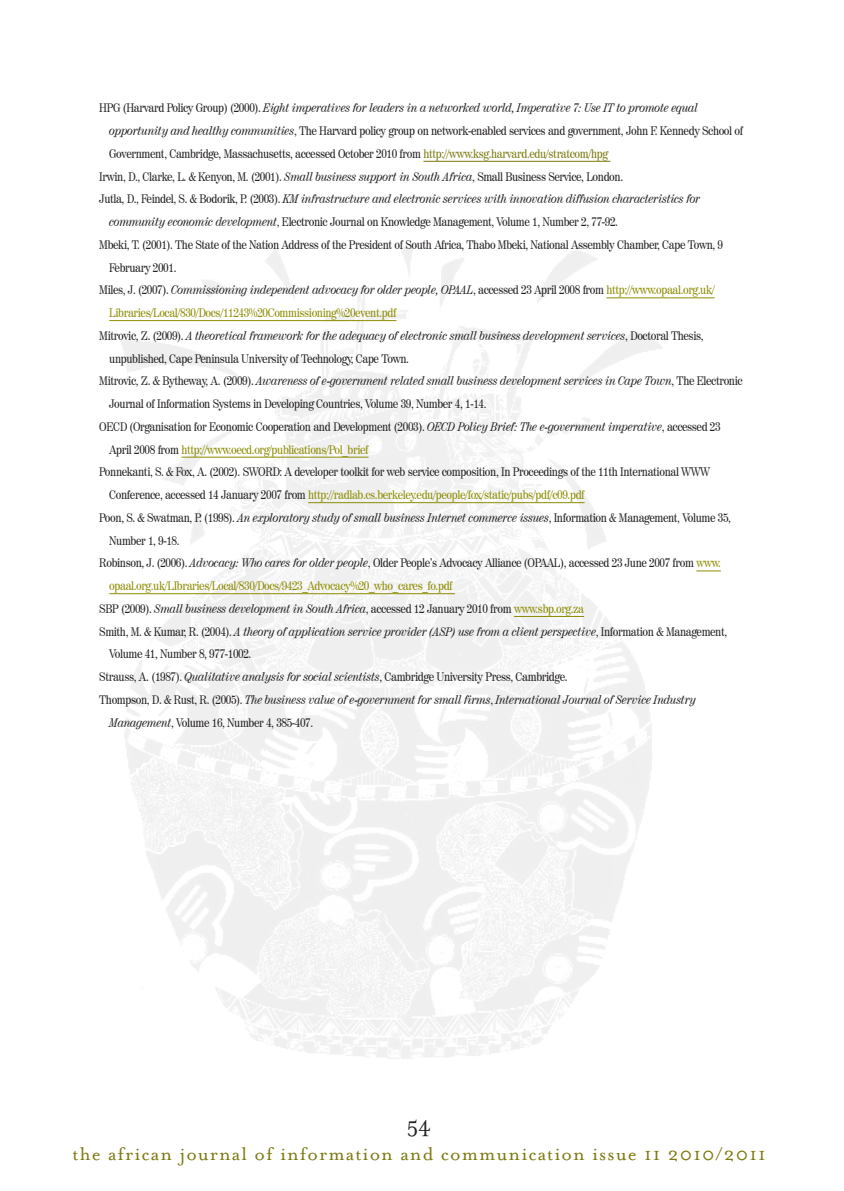
<style>
.page{position:relative;width:844px;height:1191px;background:#fff}
.page>*{position:absolute;margin:0;border:0;box-sizing:border-box;transform-origin:0 0}
.t1{font:24.5px "Mrs Eaves Roman";color:#231f20}
.t2{font:21px "Mrs Eaves Roman";letter-spacing:.05em;color:#7c790e}
.End_Note_without_lin{font:12.25px/22.8px "Century 725 BT";letter-spacing:-.035em;color:#231f20;scale:.9 1}
.End_Note_without_lin-2{font:italic 12.25px/22.8px "Century 725 BT";letter-spacing:-.035em;color:#231f20;scale:.9 1}
.End_Note_without_lin-3{font:12.25px/22.8px "Century 725 BT";letter-spacing:-.035em;color:#8d8b02;scale:.9 1}
.s1{font-style:italic}
.s2{color:#7c790e}
.s3{font-style:normal}
.s4{color:#231f20}
.s5{font-style:italic;color:#231f20}
.s6{color:#8d8b02}
.s7{font-style:normal;color:#8d8b02}
</style>
<div class="page">
<hr style="left:423px;top:161px;width:187px;height:1px;background:#7c790e">
<hr style="left:606px;top:297px;width:108px;height:1px;background:#8d8b02">
<hr style="left:109px;top:320px;width:287px;height:1px;background:#8d8b02">
<hr style="left:181px;top:457px;width:187px;height:1px;background:#8d8b02">
<hr style="left:308px;top:502px;width:276px;height:1px;background:#8d8b02">
<svg style="left:696px;top:570px;width:24px;height:1px"></svg>
<hr style="left:109px;top:593px;width:346px;height:1px;background:#8d8b02">
<hr style="left:514px;top:616px;width:70px;height:1px;background:#8d8b02">
<p class="End_Note_without_lin" style="left:109px;top:96px;width:705px;text-indent:-10px">HPG (Harvard Policy Group) (2000). <span class="s1">Eight imperatives for leaders in a networked world, Imperative 7: Use IT to promote equal opportunity and healthy communities</span>, The Harvard policy group on network-enabled services and government, John F. Kennedy School of<br>Government, Cambridge, Massachusetts, accessed October 2010 from <span class="s2">http://www.ksg.harvard.edu/stratcom/hpg</span></p>
<p class="End_Note_without_lin" style="left:99px;top:165px;width:583px">Irwin, D., Clarke, L. &amp; Kenyon, M. (2001). <span class="s1">Small business support in South Africa</span>, Small Business Service, London.</p>
<p class="End_Note_without_lin-2" style="left:109px;top:187px;width:658px;text-indent:-10px"><span class="s3">Jutla, D., Feindel, S. &amp; Bodorik, P. (2003).</span> KM infrastructure and electronic services with innovation diffusion characteristics for community economic development<span class="s3">, Electronic Journal on Knowledge Management, Volume 1, Number 2, 77-92.</span></p>
<p class="End_Note_without_lin" style="left:109px;top:233px;width:683px;text-indent:-10px">Mbeki, T. (2001). The State of the Nation Address of the President of South Africa, Thabo Mbeki, National Assembly Chamber, Cape Town, 9<br>February 2001.</p>
<p class="End_Note_without_lin-3" style="left:109px;top:278px;width:674px;text-indent:-10px"><span class="s4">Miles, J. (2007).</span> <span class="s5">Commissioning independent advocacy for older people, OPAAL</span><span class="s4">, accessed 23 April 2008 from</span> http://www.opaal.org.uk/<br>Libraries/Local/830/Docs/11243%20Commissioning%20event.pdf</p>
<p class="End_Note_without_lin" style="left:109px;top:324px;width:661px;text-indent:-10px">Mitrovic, Z. (2009). <span class="s1">A theoretical framework for the adequacy of electronic small business development services</span>, Doctoral Thesis, unpublished, Cape Peninsula University of Technology, Cape Town.</p>
<p class="End_Note_without_lin" style="left:109px;top:369px;width:705px;text-indent:-10px">Mitrovic, Z. &amp; Bytheway, A. (2009). <span class="s1">Awareness of e-government related small business development services in Cape Town</span>, The Electronic<br>Journal of Information Systems in Developing Countries, Volume 39, Number 4, 1-14.</p>
<p class="End_Note_without_lin" style="left:109px;top:415px;width:680px;text-indent:-10px">OECD (Organisation for Economic Cooperation and Development (2003). <span class="s1">OECD Policy Brief: The e-government imperative</span>, accessed 23<br>April 2008 from <span class="s6">http://www.oecd.org/publications/Pol_brief</span></p>
<p class="End_Note_without_lin" style="left:109px;top:460px;width:669px;text-indent:-10px">Ponnekanti, S. &amp; Fox, A. (2002). SWORD: A developer toolkit for web service composition, In Proceedings of the 11th International WWW<br>Conference, accessed 14 January 2007 from <span class="s6">http://radlab.cs.berkeley.edu/people/fox/static/pubs/pdf/c09.pdf</span></p>
<p class="End_Note_without_lin" style="left:109px;top:506px;width:692px;text-indent:-10px">Poon, S. &amp; Swatman, P. (1998). <span class="s1">An exploratory study of small business Internet commerce issues</span>, Information &amp; Management, Volume 35,<br>Number 1, 9-18.</p>
<p class="End_Note_without_lin" style="left:109px;top:551px;width:680px;text-indent:-10px">Robinson, J. (2006). <span class="s1">Advocacy: Who cares for older people</span>, Older People’s Advocacy Alliance (OPAAL), accessed 23 June 2007 from <span class="s6">www. opaal.org.uk/LIbraries/Local/830/Docs/9423_Advocacy%20_who_cares_fo.pdf</span></p>
<p class="End_Note_without_lin-2" style="left:99px;top:597px;width:540px"><span class="s3">SBP (2009).</span> Small business development in South Africa<span class="s3">, accessed 12 January 2010 from</span> <span class="s7">www.sbp.org.za</span></p>
<p class="End_Note_without_lin" style="left:109px;top:620px;width:688px;text-indent:-10px">Smith, M. &amp; Kumar, R. (2004). <span class="s1">A theory of application service provider (ASP) use from a client perspective</span>, Information &amp; Management,<br>Volume 41, Number 8, 977-1002.</p>
<p class="End_Note_without_lin" style="left:99px;top:665px;width:521px">Strauss, A. (1987). <span class="s1">Qualitative analysis for social scientists</span>, Cambridge University Press, Cambridge.</p>
<p class="End_Note_without_lin-2" style="left:109px;top:688px;width:653px;text-indent:-10px"><span class="s3">Thompson, D. &amp; Rust, R. (2005).</span> The business value of e-government for small firms<span class="s3">,</span> International Journal of Service Industry<br>Management<span class="s3">, Volume 16, Number 4, 385-407.</span></p>
<h1 class="t1" style="left:406px;top:1111px;width:26px">54</h1>
<h2 class="t2" style="left:72px;top:1142px;width:694px">the african journal of information and communication issue 11 2010/2011</h2>
</div>
